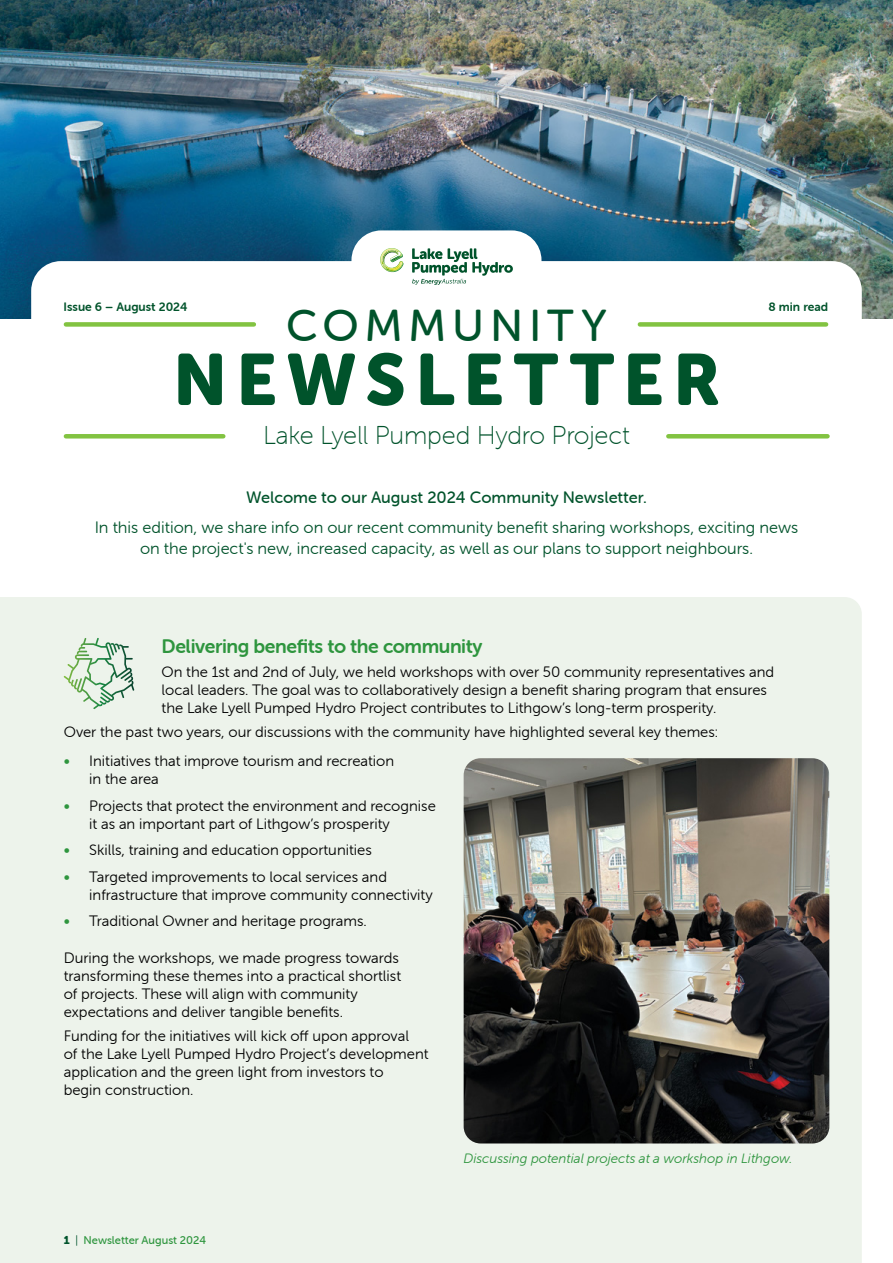
<style>
.page{position:relative;width:893px;height:1263px;background:#fff}
.page>*{position:absolute;margin:0;border:0;box-sizing:border-box;transform-origin:0 0}
.t1{font:72px "Museo Sans Rounded 900";letter-spacing:.135em;color:#00532b}
.t2{font:44.7px "Museo Sans Rounded 500";letter-spacing:.13em;color:#00532b}
.t3{font:25.65px "Museo Sans Rounded 100";letter-spacing:-.01em;color:#00532b}
.t4{font:19.5px "Museo Sans Rounded 700";letter-spacing:-.02em;color:#2e953e}
.t5{font:16.5px/21px "Museo Sans Rounded 300";color:#00532b;text-align:center}
.t6{font:16.5px "Museo Sans Rounded 500";color:#00532b}
.t7{font:15px/18px "Museo Sans Rounded 300";color:#000}
.t8{font:italic 13.5px "Museo Sans Rounded 300";color:#2e953e}
.t9{font:12.15px "Museo Sans Rounded 700";color:#00532b}
.t10{font:11.25px "Museo Sans Rounded 500";color:#2e953e}
.s1{font-family:"Museo Sans Rounded 500";color:#2e953e}
.s2{font-family:"Museo Sans Rounded 900";color:#00532b}
.s3{font-family:"Museo Sans Rounded 300";color:#00532b}
</style>
<div class="page">
<div style="left:0;top:597px;width:862px;height:666px;background:#edf3eb"></div>
<img style="left:464px;top:758px;width:365px;height:385px">
<img style="left:0;top:0;width:893px;height:319px">
<div style="left:351px;top:230px;width:190px;height:213px;background:#fff;border-radius:30px"></div>
<div style="left:31px;top:261px;width:831px;height:212px;background:#fff;border-radius:30px"></div>
<hr style="left:66px;top:434px;width:157px;height:4px;background:#82c341">
<hr style="left:668px;top:434px;width:159px;height:4px;background:#82c341">
<div style="left:640px;top:322px;width:186px;height:5px;background:#82c341"></div>
<div style="left:66px;top:322px;width:188px;height:5px;background:#82c341"></div>
<svg style="left:412px;top:248px;width:101px;height:37px"></svg>
<svg style="left:380px;top:248px;width:23px;height:24px"></svg>
<svg style="left:64px;top:638px;width:46px;height:46px;background:#cee2cb"></svg>
<p class="t9" style="left:64px;top:300px;width:125px">Issue 6 – August 2024</p>
<p class="t9" style="left:769px;top:300px;width:61px">8 min read</p>
<h2 class="t2" style="left:286px;top:301px;width:322px">COMMUNITY</h2>
<h1 class="t1" style="left:173px;top:339px;width:548px">NEWSLETTER</h1>
<h3 class="t3" style="left:263px;top:422px;width:368px">Lake Lyell Pumped Hydro Project</h3>
<p class="t6" style="left:246px;top:488px;width:402px">Welcome to our August 2024 Community Newsletter.</p>
<p class="t5" style="left:95px;top:517px;width:705px">In this edition, we share info on our recent community benefit sharing workshops, exciting news on the project's new, increased capacity, as well as our plans to support neighbours.</p>
<h3 class="t4" style="left:162px;top:635px;width:322px">Delivering benefits to the community</h3>
<p class="t7" style="left:162px;top:663px;width:614px">On the 1st and 2nd of July, we held workshops with over 50 community representatives and local leaders. The goal was to collaboratively design a benefit sharing program that ensures the Lake Lyell Pumped Hydro Project contributes to Lithgow’s long-term prosperity.</p>
<p class="t7" style="left:64px;top:723px;width:656px">Over the past two years, our discussions with the community have highlighted several key themes:</p>
<p class="t7" style="left:89px;top:752px;width:306px;text-indent:-26px"><span class="s1">•</span> Initiatives that improve tourism and recreation in the area</p>
<p class="t7" style="left:89px;top:796px;width:348px;text-indent:-26px"><span class="s1">•</span> Projects that protect the environment and recognise it as an important part of Lithgow’s prosperity</p>
<p class="t7" style="left:64px;top:841px;width:310px"><span class="s1">•</span> Skills, training and education opportunities</p>
<p class="t7" style="left:89px;top:867px;width:345px;text-indent:-26px"><span class="s1">•</span> Targeted improvements to local services and infrastructure that improve community connectivity</p>
<p class="t7" style="left:64px;top:912px;width:305px"><span class="s1">•</span> Traditional Owner and heritage programs.</p>
<p class="t7" style="left:64px;top:948px;width:339px">During the workshops, we made progress towards transforming these themes into a practical shortlist of projects. These will align with community expectations and deliver tangible benefits.</p>
<p class="t7" style="left:64px;top:1027px;width:366px">Funding for the initiatives will kick off upon approval<br>of the Lake Lyell Pumped Hydro Project’s development application and the green light from investors to<br>begin construction.</p>
<p class="t10" style="left:64px;top:1233px;width:144px"><span class="s2">1</span> <span class="s3">|</span> Newsletter August 2024</p>
<p class="t8" style="left:464px;top:1151px;width:330px">Discussing potential projects at a workshop in Lithgow.</p>
</div>
